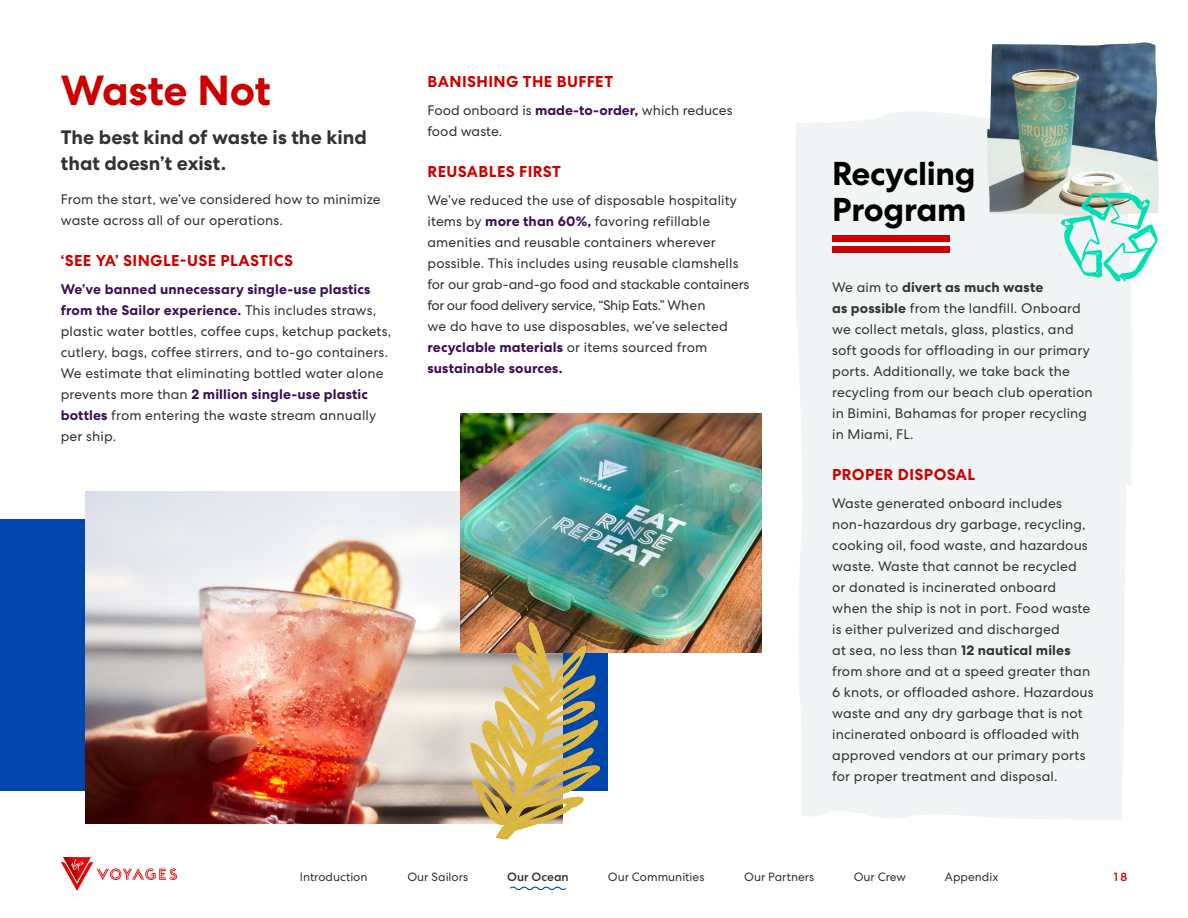
<style>
.page{position:relative;width:1188px;height:918px;background:#fff}
.page>*{position:absolute;margin:0;border:0;box-sizing:border-box;transform-origin:0 0}
.t1{font:700 42px "VV Centra 2";letter-spacing:-.005em;color:#c00}
.t2{font:700 33px/36px "VV Centra 2";letter-spacing:-.01em;color:#000}
.t3{font:700 19.5px/25.5px "VV Centra 2";color:#333}
.t4{font:700 15.75px "VV Centra 2";letter-spacing:.025em;color:#c00}
.t5{font:13.8px/21px "VV Centra 2";letter-spacing:.01em;color:#333}
.t6{font:12px "VV Centra 2";color:#333}
.t7{font:500 12px "VV Centra 2";color:#333}
.t8{font:500 12px "VV Centra 2";color:#c00}
.s1{font-weight:700;color:#3c1053}
.s2{font-weight:700}
</style>
<div class="page">
<div style="left:0;top:519px;width:608px;height:272px;background:#0046ad"></div>
<img style="left:85px;top:491px;width:382px;height:333px">
<div style="left:796px;top:111px;width:336px;height:709px;background:#f1f4f5"></div>
<img style="left:986px;top:42px;width:173px;height:175px">
<svg style="left:1061px;top:192px;width:97px;height:90px"></svg>
<img style="left:461px;top:414px;width:300px;height:239px">
<img style="left:467px;top:622px;width:134px;height:218px">
<div style="left:832px;top:235px;width:117px;height:7px;background:#c00"></div>
<div style="left:832px;top:246px;width:117px;height:7px;background:#c00"></div>
<svg style="left:61px;top:857px;width:116px;height:34px"></svg>
<svg style="left:510px;top:886px;width:56px;height:4px"></svg>
<h1 class="t1" style="left:61px;top:66px;width:212px">Waste Not</h1>
<h3 class="t3" style="left:61px;top:125px;width:308px">The best kind of waste is the kind that doesn’t exist.</h3>
<p class="t5" style="left:61px;top:189px;width:322px">From the start, we’ve considered how to minimize waste across all of our operations.</p>
<p class="t4" style="left:61px;top:252px;width:234px">‘SEE YA’ SINGLE-USE PLASTICS</p>
<p class="t5" style="left:61px;top:279px;width:332px"><span class="s1">We’ve banned unnecessary single-use plastics from the Sailor experience.</span> This includes straws, plastic water bottles, coffee cups, ketchup packets, cutlery, bags, coffee stirrers, and to-go containers.<br>We estimate that eliminating bottled water alone prevents more than <span class="s1">2 million single-use plastic bottles</span> from entering the waste stream annually per ship.</p>
<p class="t4" style="left:428px;top:72px;width:187px">BANISHING THE BUFFET</p>
<p class="t5" style="left:428px;top:99px;width:307px">Food onboard is <span class="s1">made-to-order,</span> which reduces food waste.</p>
<p class="t4" style="left:428px;top:162px;width:135px">REUSABLES FIRST</p>
<p class="t5" style="left:428px;top:189px;width:323px">We’ve reduced the use of disposable hospitality items by <span class="s1">more than 60%,</span> favoring refillable amenities and reusable containers wherever possible. This includes using reusable clamshells for our grab-and-go food and stackable containers for our food delivery service, “Ship Eats.” When<br>we do have to use disposables, we’ve selected <span class="s1">recyclable materials</span> or items sourced from <span class="s1">sustainable sources.</span></p>
<h2 class="t2" style="left:832px;top:156px;width:145px">Recycling<br>Program</h2>
<p class="t5" style="left:832px;top:276px;width:262px">We aim to <span class="s2">divert as much waste<br>as possible</span> from the landfill. Onboard we collect metals, glass, plastics, and soft goods for offloading in our primary ports. Additionally, we take back the recycling from our beach club operation in Bimini, Bahamas for proper recycling in Miami, FL.</p>
<p class="t4" style="left:832px;top:465px;width:145px">PROPER DISPOSAL</p>
<p class="t5" style="left:832px;top:492px;width:263px">Waste generated onboard includes non-hazardous dry garbage, recycling, cooking oil, food waste, and hazardous waste. Waste that cannot be recycled<br>or donated is incinerated onboard when the ship is not in port. Food waste is either pulverized and discharged<br>at sea, no less than <span class="s2">12 nautical miles </span>from shore and at a speed greater than 6 knots, or offloaded ashore. Hazardous waste and any dry garbage that is not incinerated onboard is offloaded with approved vendors at our primary ports for proper treatment and disposal.</p>
<p class="t6" style="left:300px;top:870px;width:69px">Introduction</p>
<p class="t6" style="left:407px;top:870px;width:62px">Our Sailors</p>
<p class="t7" style="left:507px;top:870px;width:63px">Our Ocean</p>
<p class="t6" style="left:608px;top:870px;width:98px">Our Communities</p>
<p class="t6" style="left:744px;top:870px;width:71px">Our Partners</p>
<p class="t6" style="left:854px;top:870px;width:54px">Our Crew</p>
<p class="t6" style="left:945px;top:870px;width:55px">Appendix</p>
<p class="t8" style="left:1114px;top:870px;width:15px">18</p>
</div>
